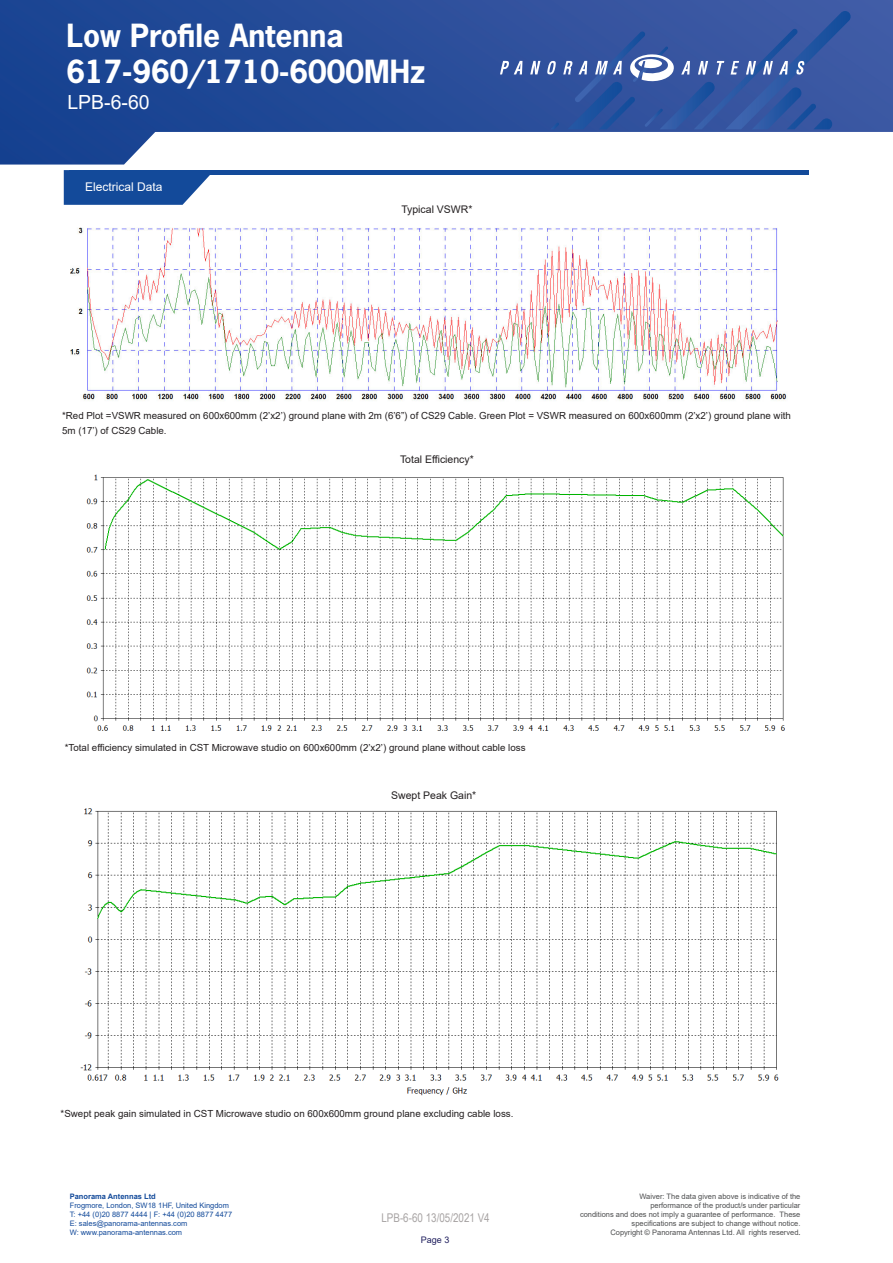
<style>
.page{position:relative;width:893px;height:1263px;background:#fff}
.page>*{position:absolute;margin:0;border:0;box-sizing:border-box;transform-origin:0 0}
.t1{font:700 30px/35.7px "News Gothic Std";color:#fff}
.t2{font:19.5px "Arial";color:#fff}
.t3{font:12px "Arial Narrow";color:#a7a3a3}
.t4{font:12px "Arial";color:#fff}
.t5{font:10.5px "Arial";color:#231f20}
.t6{font:9.75px/15px "Arial";color:#231f20}
.t7{font:9px "Arial";color:#201f5e}
.t8{font:7.5px/9px "Arial";color:#4e4f50;text-align:right}
.t9{font:7.5px/9px "Arial";color:#134a9a}
.t10{font:700 7.5px "Arial";color:#134a9a}
.s1{font-family:"Myriad Pro";font-size:9px}
</style>
<div class="page">
<img style="left:0;top:0;width:893px;height:131px">
<svg style="left:547px;top:11px;width:304px;height:118px;background:#3a5ba4"></svg>
<svg style="left:530px;top:61px;width:10px;height:13px"></svg>
<svg style="left:500px;top:60px;width:22px;height:14px"></svg>
<img style="left:0;top:130px;width:157px;height:35px">
<img style="left:70px;top:227px;width:717px;height:174px">
<img style="left:86px;top:474px;width:699px;height:257px">
<img style="left:80px;top:808px;width:699px;height:288px">
<div style="left:69px;top:170px;width:739px;height:5px;background:#134a9a"></div>
<svg style="left:64px;top:170px;width:146px;height:35px"></svg>
<h1 class="t1" style="left:66px;top:18px;width:361px">Low Profile Antenna<br>617-960/1710-6000MHz</h1>
<h2 class="t2" style="left:67px;top:89px;width:84px">LPB-6-60</h2>
<p class="t4" style="left:85px;top:178px;width:79px">Electrical Data</p>
<p class="t5" style="left:401px;top:202px;width:73px">Typical VSWR*</p>
<p class="t6" style="left:62px;top:407px;width:730px">*Red Plot =VSWR measured on 600x600mm (2’x2’) ground plane with 2m (6’6”) of CS29 Cable. Green Plot = VSWR measured on 600x600mm (2’x2’) ground plane with<br>5m (17’) of CS29 Cable.</p>
<p class="t5" style="left:400px;top:452px;width:75px">Total Efficiency*</p>
<p class="t6" style="left:65px;top:740px;width:462px">*Total efficiency simulated in CST Microwave studio on 600x600mm (2’x2’) ground plane without cable loss</p>
<p class="t5" style="left:391px;top:788px;width:87px">Swept Peak Gain*</p>
<p class="t6" style="left:61px;top:1106px;width:454px">*Swept peak gain simulated in CST Microwave studio on 600x600mm ground plane excluding cable loss.</p>
<p class="t10" style="left:70px;top:1191px;width:87px">Panorama Antennas Ltd</p>
<p class="t9" style="left:70px;top:1201px;width:164px">Frogmore, London, SW18 1HF, United Kingdom T: +44 (0)20 8877 4444 | F: +44 (0)20 8877 4477<br>E: sales@panorama-antennas.com<br>W: www.panorama-antennas.com</p>
<p class="t3" style="left:381px;top:1208px;width:110px">LPB-6-60 13/05/2021 V4</p>
<p class="t7" style="left:421px;top:1234px;width:30px">Page 3</p>
<p class="t8" style="left:580px;top:1192px;width:222px">Waiver: The data given above is indicative of the<br>performance of the product/s under particular<br>conditions and does not imply a guarantee of performance. These specifications are subject to change without notice.<br>Copyright © Panorama Antennas Ltd. All rights reserved<span class="s1">.</span></p>
</div>
